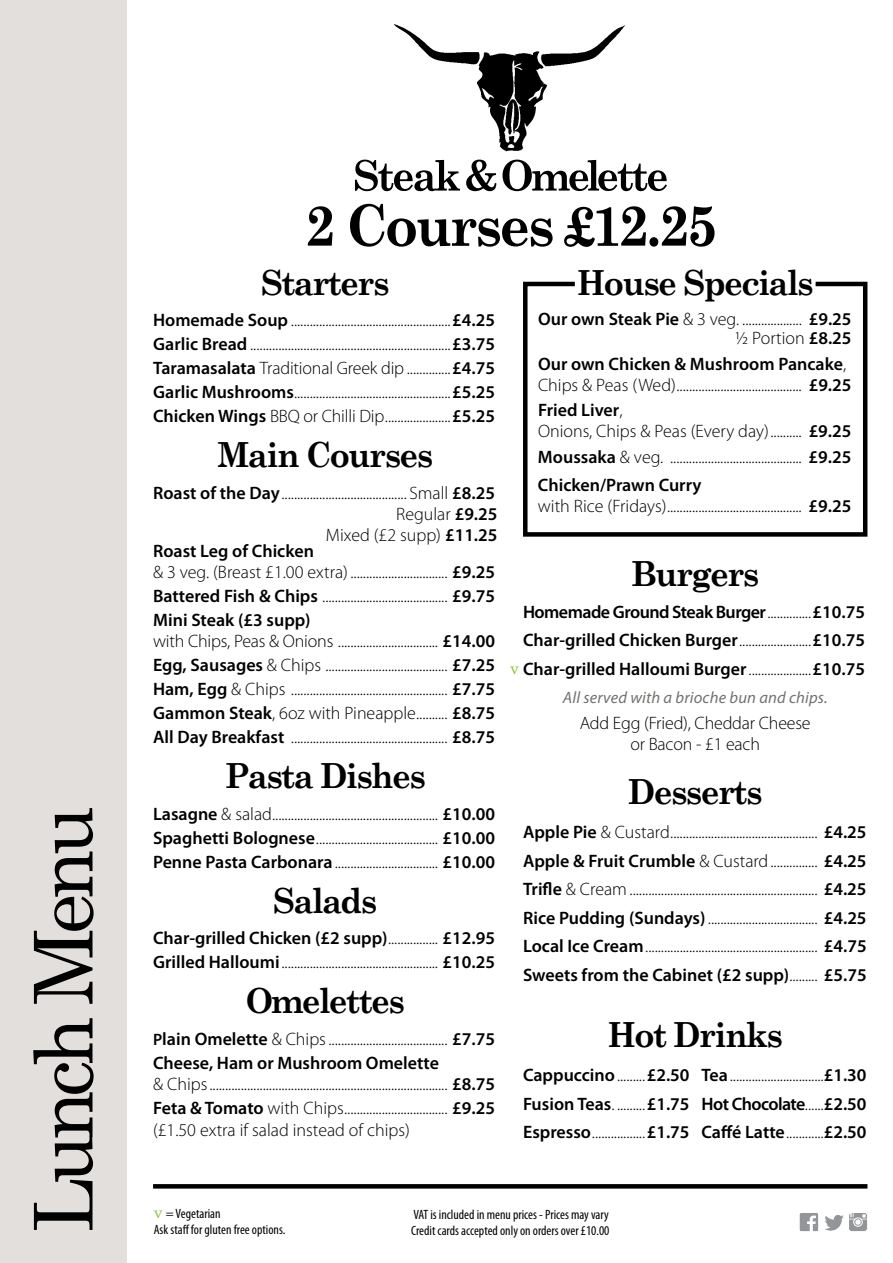
<style>
.page{position:relative;width:893px;height:1263px;background:#fff}
.page>*{position:absolute;margin:0;border:0;box-sizing:border-box;transform-origin:0 0}
.t1{font:81.15px "Century Schoolbook";letter-spacing:-.07em;color:#000}
.t2{font:700 56.7px "Century Schoolbook";letter-spacing:-.05em;color:#000;scale:.95 1}
.t3{font:700 34.65px "Century Schoolbook";letter-spacing:-.05em;color:#000;scale:.95 1}
.t4{font:300 18px/24px "Myriad Pro";color:#000;text-align:justify}
.t5{font:600 18px/24px "Myriad Pro";color:#000}
.t6{font:italic 16.5px "Myriad Pro";letter-spacing:.01em;color:#73716e}
.t7{font:condensed 13.5px/16.2px "Myriad Pro";color:#000}
.s1{font-weight:600}
.s2{font-weight:300}
.s3{font-size:16.5px}
.s4{font-family:"Century Schoolbook";font-weight:400;font-size:16.5px;color:#8dc63f}
.s5{font-family:"Century Schoolbook";font-stretch:normal;font-size:16.5px;color:#8dc63f}
</style>
<div class="page">
<svg style="left:523px;top:281px;width:345px;height:256px"></svg>
<div style="left:0;top:0;width:126px;height:1263px;background:#e2dfdc"></div>
<svg style="left:355px;top:160px;width:312px;height:31px"></svg>
<img style="left:394px;top:24px;width:230px;height:128px">
<img style="left:800px;top:1213px;width:18px;height:18px">
<img style="left:849px;top:1213px;width:18px;height:18px">
<img style="left:825px;top:1215px;width:19px;height:16px">
<svg style="left:153px;top:1184px;width:714px;height:4px;background:#060606"></svg>
<h1 class="t1" style="left:12px;top:1232px;width:428px;rotate:-90deg">Lunch Menu</h1>
<h2 class="t2" style="left:305px;top:191px;width:437px">2 Courses £12.25</h2>
<h3 class="t3" style="left:261px;top:261px;width:137px">Starters</h3>
<p class="t4" style="left:153px;top:309px;width:343px"><span class="s1">Homemade Soup</span> ...................................................<span class="s1">£4.25<br>Garlic Bread</span> ................................................................<span class="s1">£3.75<br>Taramasalata</span> Traditional Greek dip ..............<span class="s1">£4.75<br>Garlic Mushrooms</span>..................................................<span class="s1">£5.25<br>Chicken Wings</span> BBQ or Chilli Dip.....................<span class="s1">£5.25</span></p>
<h3 class="t3" style="left:217px;top:434px;width:229px">Main Courses</h3>
<p class="t4" style="left:153px;top:483px;width:346px;line-height:21px;text-align:right"><span class="s1">Roast of the Day</span>........................................ Small <span class="s1">£8.25<br></span>Regular <span class="s1">£9.25<br></span>Mixed (£2 supp) <span class="s1">£11.25</span></p>
<p class="t4" style="left:153px;top:541px;width:344px;line-height:21px"><span class="s1">Roast Leg of Chicken<br></span>&amp; 3 veg. (Breast £1.00 extra) ............................... <span class="s1">£9.25</span></p>
<p class="t5" style="left:153px;top:584px;width:343px">Battered Fish &amp; Chips <span class="s2">........................................</span> £9.75<br>Mini Steak (£3 supp)</p>
<p class="t4" style="left:153px;top:630px;width:344px">with Chips, Peas &amp; Onions ................................ <span class="s1">£14.00<br>Egg, Sausages</span> &amp; Chips ....................................... <span class="s1">£7.25<br>Ham, Egg</span> &amp; Chips .................................................. <span class="s1">£7.75<br>Gammon Steak</span>, 6oz with Pineapple.......... <span class="s1">£8.75<br>All Day Breakfast</span> .................................................. <span class="s1">£8.75</span></p>
<h3 class="t3" style="left:225px;top:755px;width:214px">Pasta Dishes</h3>
<p class="t4" style="left:153px;top:802px;width:343px"><span class="s1">Lasagne</span> &amp; salad..................................................... <span class="s1">£10.00<br>Spaghetti Bolognese</span>....................................... <span class="s1">£10.00<br>Penne Pasta Carbonara</span>................................. <span class="s1">£10.00</span></p>
<h3 class="t3" style="left:273px;top:879px;width:111px">Salads</h3>
<p class="t4" style="left:153px;top:927px;width:343px"><span class="s1">Char-grilled Chicken (£2 supp)</span>................ <span class="s1">£12.95<br>Grilled Halloumi</span>.................................................. <span class="s1">£10.25</span></p>
<h3 class="t3" style="left:246px;top:980px;width:169px">Omelettes</h3>
<p class="t5" style="left:153px;top:1026px;width:343px"><span class="s3">P</span>lain Omelette <span class="s2">&amp; Chips......................................</span> £7.75<br>Cheese, Ham or Mushroom Omelette</p>
<p class="t4" style="left:153px;top:1072px;width:344px;line-height:23.2px">&amp; Chips............................................................................ <span class="s1">£8.75<br>Feta &amp; Tomato</span> with Chips................................. <span class="s1">£9.25 </span>(£1.50 extra if salad instead of chips)</p>
<h3 class="t3" style="left:577px;top:261px;width:251px">House Specials</h3>
<p class="t4" style="left:538px;top:307px;width:315px"><span class="s1">Our own Steak Pie</span> &amp; 3 veg. ................... <span class="s1">£9.25</span></p>
<p class="t4" style="left:538px;top:353px;width:315px;line-height:21px"><span class="s1">Our own Chicken &amp; Mushroom Pancake</span>,<br>Chips &amp; Peas (Wed)........................................ <span class="s1">£9.25</span></p>
<p class="t4" style="left:538px;top:400px;width:315px;line-height:21px"><span class="s1">Fried Liver</span>,<br>Onions, Chips &amp; Peas (Every day).......... <span class="s1">£9.25</span></p>
<p class="t4" style="left:538px;top:443px;width:315px;line-height:28.5px"><span class="s1">Moussaka</span> &amp; veg. .......................................... <span class="s1">£9.25<br>Chicken/Prawn Curry</span></p>
<p class="t4" style="left:538px;top:494px;width:315px">with Rice (Fridays)........................................... <span class="s1">£9.25</span></p>
<h3 class="t3" style="left:631px;top:553px;width:136px">Burgers</h3>
<p class="t5" style="left:510px;top:597px;width:356px;line-height:28.5px;text-align:right">Homemade Ground Steak Burger<span class="s2">..............</span>£10.75<br>Char-grilled Chicken Burger<span class="s2">.......................</span>£10.75 <span class="s4">v</span> Char-grilled Halloumi Burger<span class="s2">....................</span>£10.75</p>
<p class="t6" style="left:563px;top:687px;width:266px">All served with a brioche bun and chips.</p>
<p class="t4" style="left:580px;top:712px;width:232px;line-height:21px;text-align:center">Add Egg (Fried), Cheddar Cheese or Bacon - £1 each</p>
<h3 class="t3" style="left:628px;top:770px;width:143px">Desserts</h3>
<p class="t4" style="left:523px;top:818px;width:345px;line-height:28.5px"><span class="s1">Apple Pie</span> &amp; Custard............................................... <span class="s1">£4.25<br>Apple &amp; Fruit Crumble</span> &amp; Custard............... <span class="s1">£4.25<br>Trifle</span> &amp; Cream ............................................................ <span class="s1">£4.25<br>Rice Pudding (Sundays)</span>................................... <span class="s1">£4.25<br>Local Ice Cream</span>....................................................... <span class="s1">£4.75<br>Sweets from the Cabinet (£2 supp)</span>......... <span class="s1">£5.75</span></p>
<h3 class="t3" style="left:607px;top:1013px;width:186px">Hot Drinks</h3>
<p class="t4" style="left:523px;top:1061px;width:345px;line-height:28.5px"><span class="s1">Cappuccino</span>.........<span class="s1">£2.50 Tea</span>..............................<span class="s1">£1.30<br>Fusion Teas</span>. .........<span class="s1">£1.75 Hot Chocolate</span>......<span class="s1">£2.50<br>Espresso</span>.................<span class="s1">£1.75 Caffé Latte</span>............<span class="s1">£2.50</span></p>
<p class="t7" style="left:154px;top:1205px;width:133px"><span class="s5">v</span> = Vegetarian<br>Ask staff for gluten free options.</p>
<p class="t7" style="left:413px;top:1206px;width:197px">VAT is included in menu prices - Prices may vary</p>
<p class="t7" style="left:411px;top:1222px;width:200px">Credit cards accepted only on orders over £10.00</p>
</div>
